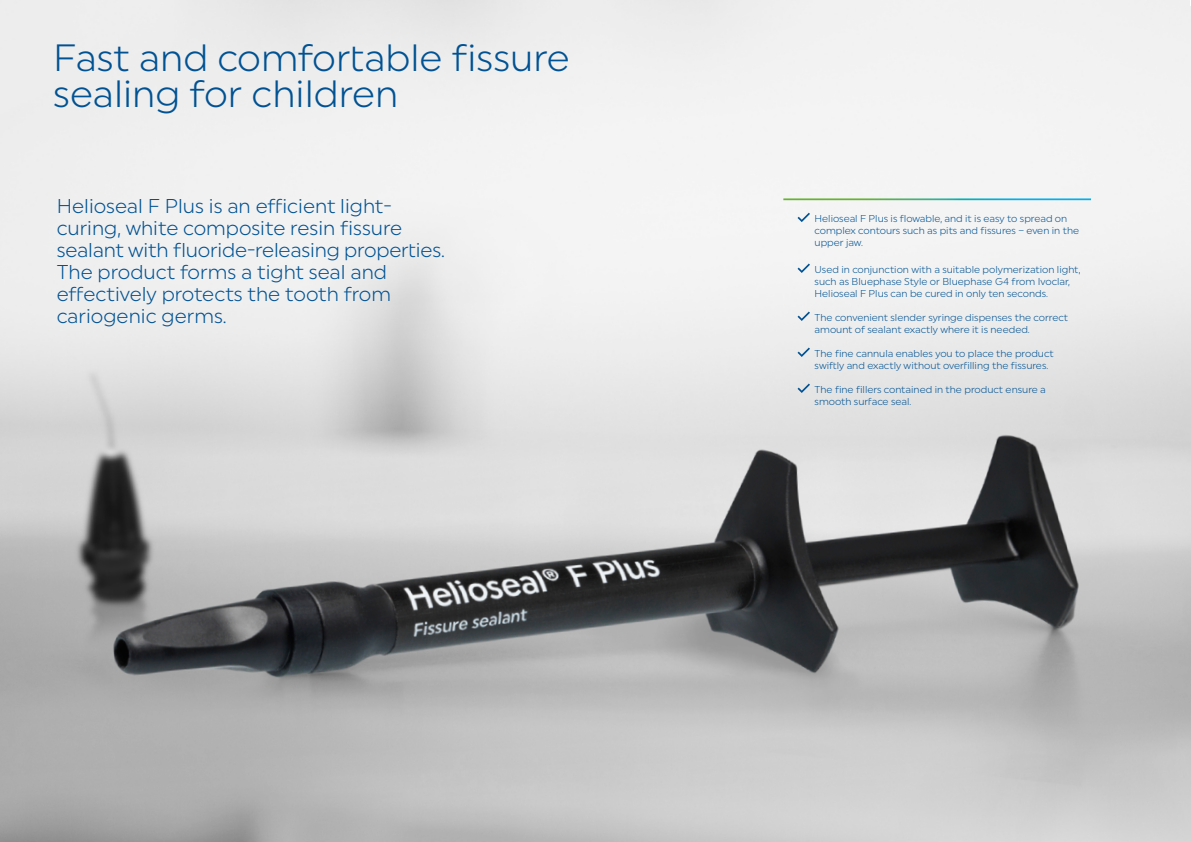
<style>
.page{position:relative;width:1191px;height:842px;background:#fff}
.page>*{position:absolute;margin:0;border:0;box-sizing:border-box;transform-origin:0 0}
.t1{font:38px/36.1px "Uniform Pro Ivoclar Lgt";color:#005293}
.t2{font:20px/22px "Uniform Pro Ivoclar Lgt";color:#005293}
.t3{font:10px/12px "Uniform Pro Ivoclar Lgt";color:#005293}
</style>
<div class="page">
<img style="left:0;top:0;width:1191px;height:842px">
<hr style="left:783px;top:198px;width:308px;height:2px;background:#fff">
<svg style="left:797px;top:213px;width:13px;height:9px"></svg>
<svg style="left:797px;top:264px;width:13px;height:9px"></svg>
<svg style="left:797px;top:312px;width:13px;height:9px"></svg>
<svg style="left:797px;top:348px;width:13px;height:9px"></svg>
<svg style="left:797px;top:384px;width:13px;height:9px"></svg>
<h1 class="t1" style="left:53px;top:39px;width:518px">Fast and comfortable fissure sealing for children</h1>
<h2 class="t2" style="left:57px;top:195px;width:390px">Helioseal F Plus is an efficient light&shy;curing, white composite resin fissure sealant with fluoride-releasing properties.<br>The product forms a tight seal and effectively protects the tooth from cariogenic germs.</h2>
<p class="t3" style="left:814px;top:213px;width:266px">Helioseal F Plus is flowable, and it is easy to spread on complex contours such as pits and fissures – even in the upper jaw.</p>
<p class="t3" style="left:814px;top:263px;width:267px">Used in conjunction with a suitable polymerization light, such as Bluephase Style or Bluephase G4 from Ivoclar,<br>Helioseal F Plus can be cured in only ten seconds.</p>
<p class="t3" style="left:814px;top:311px;width:255px">The convenient slender syringe dispenses the correct amount of sealant exactly where it is needed.</p>
<p class="t3" style="left:814px;top:347px;width:241px">The fine cannula enables you to place the product swiftly and exactly without overfilling the fissures.</p>
<p class="t3" style="left:814px;top:383px;width:233px">The fine fillers contained in the product ensure a smooth surface seal.</p>
</div>
